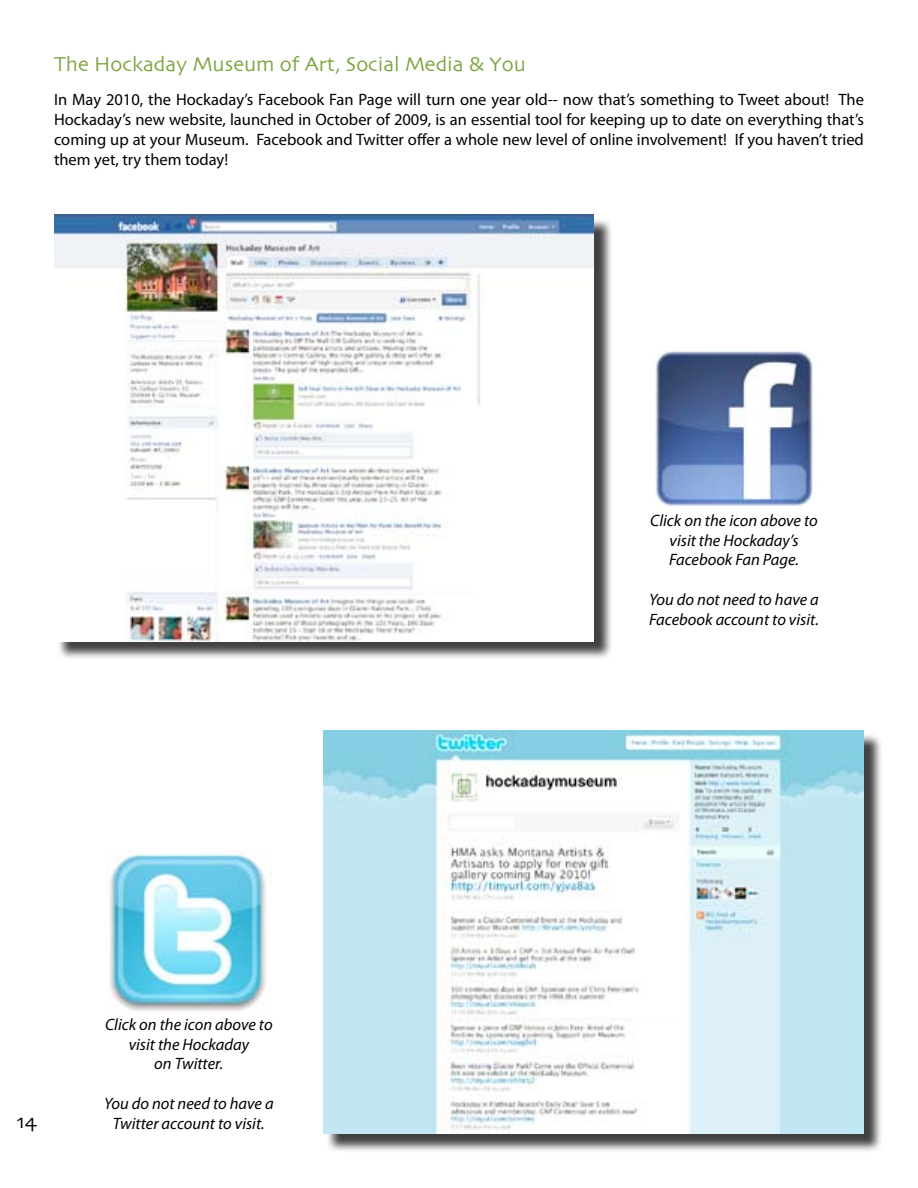
<style>
.page{position:relative;width:918px;height:1188px;background:#fff}
.page>*{position:absolute;margin:0;border:0;box-sizing:border-box;transform-origin:0 0}
.t1{font:21px "Skia";color:#7da43f}
.t2{font:21px "Skia";color:#000}
.t3{font:16.5px/19.8px "Myriad Pro";color:#000;text-align:justify}
.t4{font:italic 16.5px/19.8px "Myriad Pro";color:#000;text-align:center}
</style>
<div class="page">
<div style="left:56px;top:217px;width:557px;height:442px;background:#000;opacity:.75"></div>
<img style="left:54px;top:215px;width:540px;height:426px">
<div style="left:325px;top:733px;width:558px;height:420px;background:#000;opacity:.75"></div>
<img style="left:323px;top:730px;width:541px;height:404px">
<img style="left:109px;top:851px;width:157px;height:160px">
<img style="left:655px;top:351px;width:158px;height:155px">
<p class="t1" style="left:54px;top:51px;width:473px">The Hockaday Museum of Art, Social Media &amp; You</p>
<p class="t3" style="left:54px;top:90px;width:812px">In May 2010, the Hockaday’s Facebook Fan Page will turn one year old-- now that’s something to Tweet about! The Hockaday’s new website, launched in October of 2009, is an essential tool for keeping up to date on everything that’s coming up at your Museum. Facebook and Twitter offer a whole new level of online involvement! If you haven’t tried them yet, try them today!</p>
<p class="t4" style="left:650px;top:510px;width:169px">Click on the icon above to visit the Hockaday’s<br>Facebook Fan Page.</p>
<p class="t4" style="left:649px;top:589px;width:171px;text-align:left">You do not need to have a<br>Facebook account to visit.</p>
<p class="t2" style="left:17px;top:1109px;width:22px">14</p>
<p class="t4" style="left:105px;top:1014px;width:169px">Click on the icon above to visit the Hockaday<br>on Twitter.</p>
<p class="t4" style="left:104px;top:1093px;width:171px">You do not need to have a<br>Twitter account to visit.</p>
</div>
